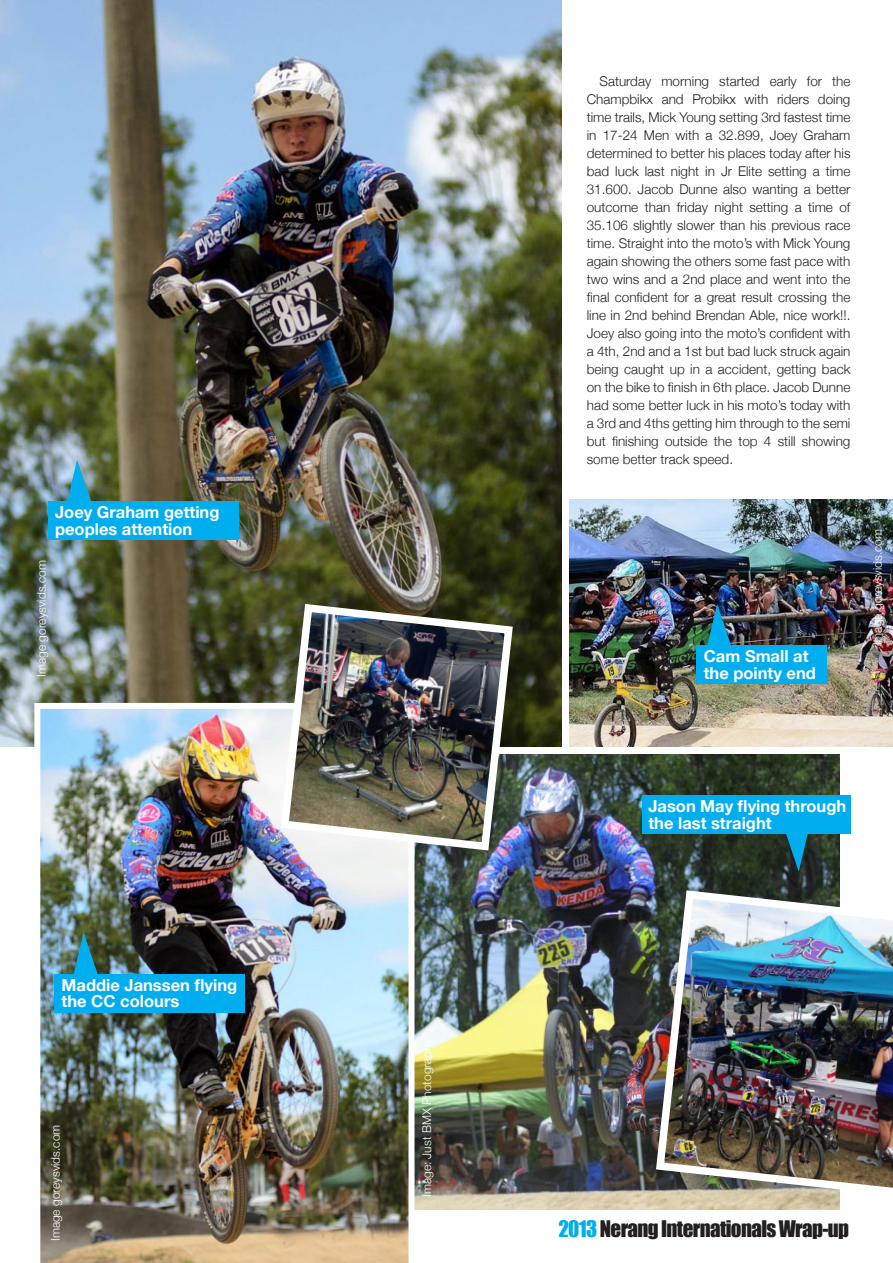
<style>
.page{position:relative;width:893px;height:1263px;background:#fff}
.page>*{position:absolute;margin:0;border:0;box-sizing:border-box;transform-origin:0 0}
.t1{font:21px "Impact";letter-spacing:-.03em;color:#231f20}
.t2{font:700 16.5px/16.5px "Helvetica Neue";color:#fff}
.t3{font:300 13.5px/18px "Helvetica Neue";color:#231f20;text-align:justify}
.t4{font:300 12px "Helvetica Neue";color:#fff}
.s1{color:#00aeef}
</style>
<div class="page">
<img style="left:0;top:0;width:561px;height:746px">
<img style="left:414px;top:755px;width:426px;height:455px">
<img style="left:34px;top:703px;width:375px;height:560px">
<img style="left:570px;top:500px;width:323px;height:246px">
<img style="left:652px;top:886px;width:241px;height:315px">
<img style="left:276px;top:600px;width:241px;height:255px">
<div style="left:642px;top:795px;width:208px;height:38px;background:#00aeef"></div>
<div style="left:697px;top:645px;width:130px;height:39px;background:#00aeef"></div>
<div style="left:55px;top:974px;width:190px;height:38px;background:#00aeef"></div>
<div style="left:48px;top:501px;width:191px;height:39px;background:#00aeef"></div>
<svg style="left:784px;top:833px;width:26px;height:39px"></svg>
<svg style="left:706px;top:604px;width:25px;height:41px"></svg>
<svg style="left:72px;top:932px;width:26px;height:42px"></svg>
<svg style="left:66px;top:460px;width:25px;height:41px"></svg>
<p class="t2" style="left:55px;top:504px;width:166px">Joey Graham getting peoples attention</p>
<p class="t4" style="left:34px;top:677px;width:118px;rotate:-90deg">Image goreysvids.com</p>
<p class="t2" style="left:62px;top:976px;width:177px">Maddie Janssen flying the CC colours</p>
<p class="t4" style="left:48px;top:1241px;width:118px;rotate:-90deg">Image goreysvids.com</p>
<p class="t4" style="left:420px;top:1197px;width:160px;rotate:-90deg">Image: Just BMX Photography</p>
<p class="t3" style="left:587px;top:72px;width:265px;text-indent:13px">Saturday morning started early for the Champbikx and Probikx with riders doing time trails, Mick Young setting 3rd fastest time in 17-24 Men with a 32.899, Joey Graham determined to better his places today after his bad luck last night in Jr Elite setting a time 31.600. Jacob Dunne also wanting a better outcome than friday night setting a time of 35.106 slightly slower than his previous race time. Straight into the moto’s with Mick Young again showing the others some fast pace with two wins and a 2nd place and went into the final confident for a great result crossing the line in 2nd behind Brendan Able, nice work!!.<br>Joey also going into the moto’s confident with a 4th, 2nd and a 1st but bad luck struck again being caught up in a accident, getting back on the bike to finish in 6th place. Jacob Dunne had some better luck in his moto’s today with a 3rd and 4ths getting him through to the semi but finishing outside the top 4 still showing some better track speed.</p>
<p class="t2" style="left:704px;top:648px;width:114px">Cam Small at the pointy end</p>
<p class="t4" style="left:870px;top:645px;width:118px;rotate:-90deg">Image goreysvids.com</p>
<p class="t2" style="left:648px;top:797px;width:199px">Jason May flying through the last straight</p>
<h1 class="t1" style="left:558px;top:1212px;width:292px"><span class="s1">2013</span> Nerang Internationals Wrap-up</h1>
</div>
